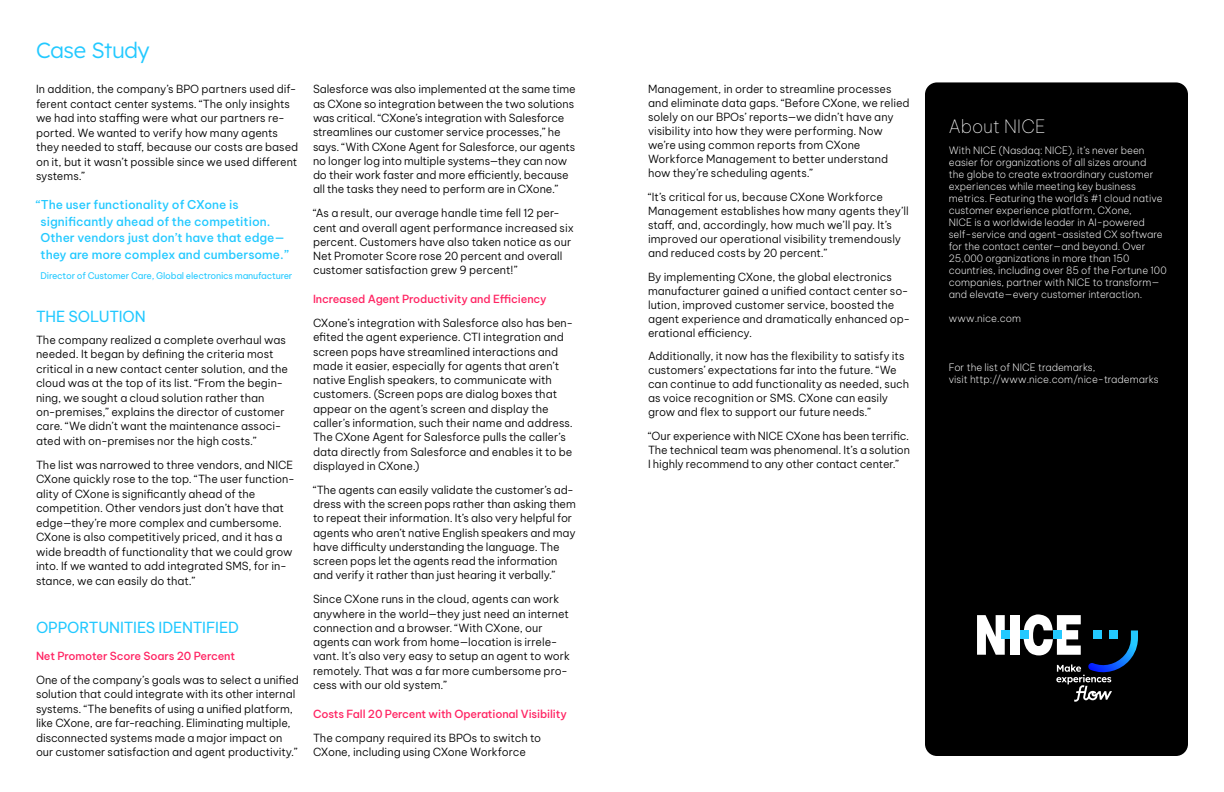
<style>
.page{position:relative;width:1224px;height:792px;background:#fff}
.page>*{position:absolute;margin:0;border:0;box-sizing:border-box;transform-origin:0 0}
.t1{font:300 22px "Lexend";letter-spacing:-.02em;color:#23c9ff}
.t2{font:100 18px "Be Vietnam Pro";color:#fff}
.CAPS_title_14_16_whi{font:15px "Be Vietnam Pro";letter-spacing:-.015em;color:#23c9ff}
.t3{font:500 12px/16.4px "Be Vietnam Pro";color:#23c9ff}
.Body_Text_Light_11{font:300 11px/14.3px "Be Vietnam Pro";letter-spacing:-.005em;color:#000}
.Subhead{font:500 11px "Be Vietnam Pro";letter-spacing:-.01em;color:#ff2463}
.t4{font:200 10px/12px "Be Vietnam Pro";color:#fff}
.Quote_by{font:9px "Be Vietnam Pro";letter-spacing:-.02em;color:#23c9ff}
</style>
<div class="page">
<div style="left:925px;top:82px;width:263px;height:674px;background:#000;border-radius:12px"></div>
<div style="left:1010px;top:615px;width:10px;height:40px;background:#fff"></div>
<svg style="left:977px;top:615px;width:28px;height:40px"></svg>
<div style="left:1020px;top:630px;width:8px;height:9px;background:#23c9ff"></div>
<div style="left:1002px;top:630px;width:8px;height:9px;background:#23c9ff"></div>
<svg style="left:1023px;top:614px;width:115px;height:88px"></svg>
<h1 class="t1" style="left:36px;top:34px;width:115px">Case Study</h1>
<p class="Body_Text_Light_11" style="left:36px;top:81px;width:264px">In addition, the company’s BPO partners used dif&shy;ferent contact center systems. “The only insights we had into staffing were what our partners re&shy;ported. We wanted to verify how many agents they needed to staff, because our costs are based on it, but it wasn’t possible since we used different systems.”</p>
<p class="t3" style="left:41px;top:196px;width:250px;text-indent:-5px">“The user functionality of CXone is significantly ahead of the competition.<br>Other vendors just don’t have that edge— they are more complex and cumbersome.”</p>
<p class="Quote_by" style="left:41px;top:269px;width:253px">Director of Customer Care, Global electronics manufacturer</p>
<p class="CAPS_title_14_16_whi" style="left:36px;top:304px;width:111px">THE SOLUTION</p>
<p class="Body_Text_Light_11" style="left:36px;top:332px;width:254px">The company realized a complete overhaul was needed. It began by defining the criteria most critical in a new contact center solution, and the cloud was at the top of its list. “From the begin&shy;ning, we sought a cloud solution rather than on-premises,” explains the director of customer care. “We didn’t want the maintenance associ&shy;ated with on-premises nor the high costs.”</p>
<p class="Body_Text_Light_11" style="left:36px;top:457px;width:260px">The list was narrowed to three vendors, and NICE CXone quickly rose to the top. “The user function&shy;ality of CXone is significantly ahead of the competition. Other vendors just don’t have that edge—they’re more complex and cumbersome.<br>CXone is also competitively priced, and it has a wide breadth of functionality that we could grow into. If we wanted to add integrated SMS, for in&shy;stance, we can easily do that.”</p>
<p class="CAPS_title_14_16_whi" style="left:36px;top:615px;width:204px">OPPORTUNITIES IDENTIFIED</p>
<p class="Subhead" style="left:36px;top:646px;width:201px">Net Promoter Score Soars 20 Percent</p>
<p class="Body_Text_Light_11" style="left:36px;top:672px;width:264px">One of the company’s goals was to select a unified solution that could integrate with its other internal systems. “The benefits of using a unified platform, like CXone, are far-reaching. Eliminating multiple, disconnected systems made a major impact on our customer satisfaction and agent productivity.”</p>
<p class="Body_Text_Light_11" style="left:313px;top:81px;width:264px">Salesforce was also implemented at the same time as CXone so integration between the two solutions was critical. “CXone’s integration with Salesforce streamlines our customer service processes,” he says. “With CXone Agent for Salesforce, our agents no longer log into multiple systems—they can now do their work faster and more efficiently, because all the tasks they need to perform are in CXone.”</p>
<p class="Body_Text_Light_11" style="left:313px;top:205px;width:262px">“As a result, our average handle time fell 12 per&shy;cent and overall agent performance increased six percent. Customers have also taken notice as our Net Promoter Score rose 20 percent and overall customer satisfaction grew 9 percent!”</p>
<p class="Subhead" style="left:313px;top:290px;width:235px">Increased Agent Productivity and Efficiency</p>
<p class="Body_Text_Light_11" style="left:313px;top:315px;width:262px">CXone’s integration with Salesforce also has ben&shy;efited the agent experience. CTI integration and screen pops have streamlined interactions and made it easier, especially for agents that aren’t native English speakers, to communicate with customers. (Screen pops are dialog boxes that appear on the agent’s screen and display the caller’s information, such their name and address.<br>The CXone Agent for Salesforce pulls the caller’s data directly from Salesforce and enables it to be displayed in CXone.)</p>
<p class="Body_Text_Light_11" style="left:313px;top:482px;width:264px">“The agents can easily validate the customer’s ad&shy;dress with the screen pops rather than asking them to repeat their information. It’s also very helpful for agents who aren’t native English speakers and may have difficulty understanding the language. The screen pops let the agents read the information and verify it rather than just hearing it verbally.”</p>
<p class="Body_Text_Light_11" style="left:313px;top:591px;width:258px">Since CXone runs in the cloud, agents can work anywhere in the world—they just need an internet connection and a browser. “With CXone, our agents can work from home—location is irrele&shy;vant. It’s also very easy to setup an agent to work remotely. That was a far more cumbersome pro&shy;cess with our old system.”</p>
<p class="Subhead" style="left:313px;top:705px;width:255px">Costs Fall 20 Percent with Operational Visibility</p>
<p class="Body_Text_Light_11" style="left:313px;top:730px;width:230px">The company required its BPOs to switch to<br>CXone, including using CXone Workforce</p>
<p class="Body_Text_Light_11" style="left:648px;top:81px;width:263px;line-height:14px">Management, in order to streamline processes and eliminate data gaps. “Before CXone, we relied solely on our BPOs’ reports—we didn’t have any visibility into how they were performing. Now we’re using common reports from CXone Workforce Management to better understand how they’re scheduling agents.”</p>
<p class="Body_Text_Light_11" style="left:648px;top:189px;width:262px;line-height:14px">“It’s critical for us, because CXone Workforce Management establishes how many agents they’ll staff, and, accordingly, how much we’ll pay. It’s improved our operational visibility tremendously and reduced costs by 20 percent.”</p>
<p class="Body_Text_Light_11" style="left:648px;top:269px;width:264px;line-height:14px">By implementing CXone, the global electronics manufacturer gained a unified contact center so&shy;lution, improved customer service, boosted the agent experience and dramatically enhanced op&shy;erational efficiency.</p>
<p class="Body_Text_Light_11" style="left:648px;top:348px;width:263px;line-height:14px">Additionally, it now has the flexibility to satisfy its customers’ expectations far into the future. “We can continue to add functionality as needed, such as voice recognition or SMS. CXone can easily grow and flex to support our future needs.”</p>
<p class="Body_Text_Light_11" style="left:648px;top:428px;width:264px;line-height:14px;text-align:justify">“Our experience with NICE CXone has been terrific.<br>The technical team was phenomenal. It’s a solution I highly recommend to any other contact center.”</p>
<h2 class="t2" style="left:949px;top:113px;width:98px">About NICE</h2>
<p class="t4" style="left:949px;top:144px;width:219px">With NICE (Nasdaq: NICE), it’s never been easier for organizations of all sizes around<br>the globe to create extraordinary customer experiences while meeting key business metrics. Featuring the world’s #1 cloud native customer experience platform, CXone,<br>NICE is a worldwide leader in AI-powered self-service and agent-assisted CX software for the contact center—and beyond. Over 25,000 organizations in more than 150 countries, including over 85 of the Fortune 100 companies, partner with NICE to transform— and elevate—every customer interaction.</p>
<p class="t4" style="left:949px;top:312px;width:74px">www.nice.com</p>
<p class="t4" style="left:949px;top:360px;width:211px">For the list of NICE trademarks,<br>visit http://www.nice.com/nice-trademarks</p>
</div>
